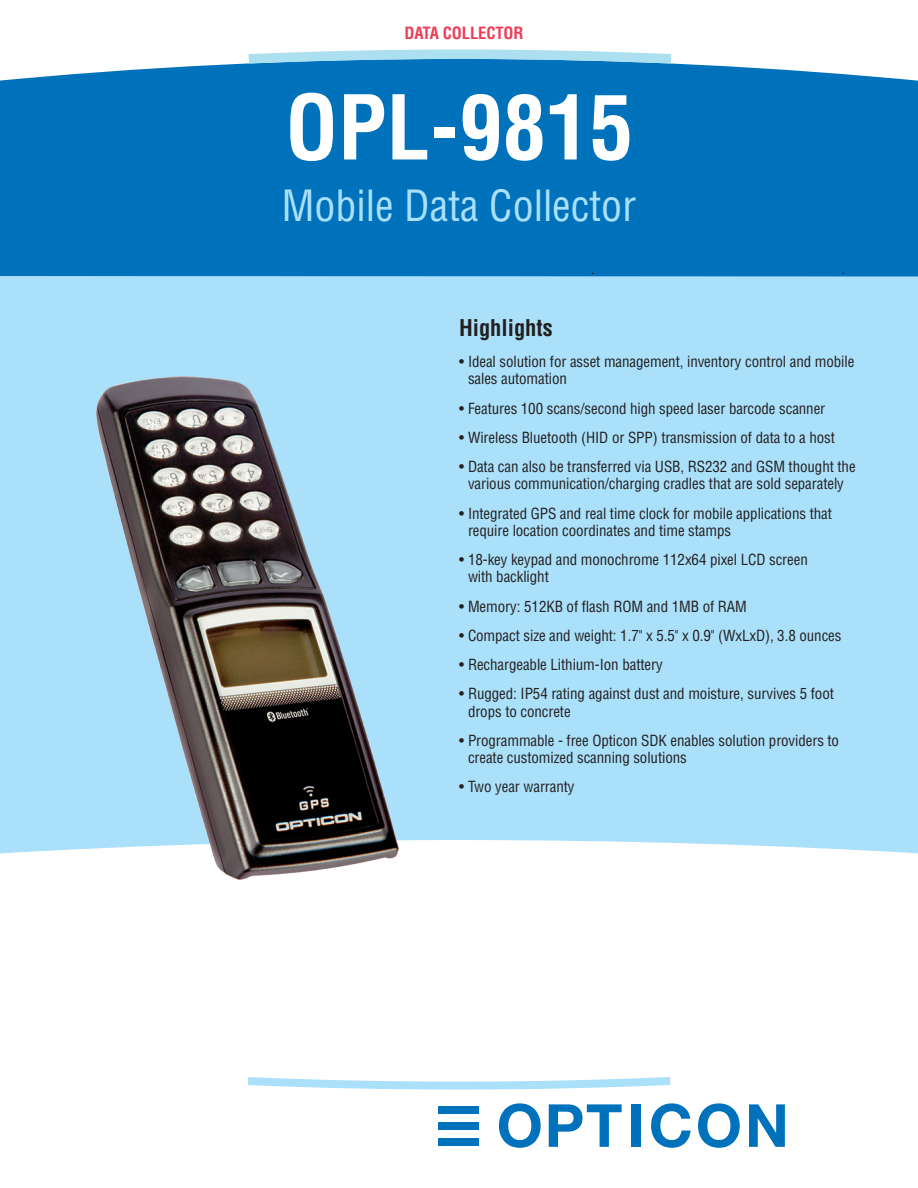
<style>
.page{position:relative;width:918px;height:1188px;background:#fff}
.page>*{position:absolute;margin:0;border:0;box-sizing:border-box;transform-origin:0 0}
.Product_number{font:700 condensed 87px "Helvetica";color:#fff}
.Product_name{font:condensed 42px "Helvetica";color:#aae0f9}
.Highlights_subhead{font:700 condensed 22.5px "Helvetica";color:#231f20}
.t1{font:700 condensed 16.5px "Helvetica";letter-spacing:-.005em;color:#ee3d56}
.t2{font:condensed 15px/17.2px "Helvetica";letter-spacing:-.005em;color:#231f20}
</style>
<div class="page">
<div style="left:0;top:276px;width:918px;height:578px;background:#aae0f9"></div>
<div style="left:438px;top:1106px;width:41px;height:8px;background:#0072bc"></div>
<div style="left:438px;top:1122px;width:41px;height:8px;background:#0072bc"></div>
<div style="left:438px;top:1138px;width:41px;height:8px;background:#0072bc"></div>
<svg style="left:499px;top:1103px;width:42px;height:45px"></svg>
<svg style="left:549px;top:1104px;width:73px;height:43px"></svg>
<div style="left:631px;top:1104px;width:10px;height:43px;background:#0072bc"></div>
<svg style="left:651px;top:1103px;width:40px;height:45px"></svg>
<svg style="left:698px;top:1103px;width:42px;height:45px"></svg>
<svg style="left:749px;top:1104px;width:36px;height:43px"></svg>
<svg style="left:248px;top:1077px;width:423px;height:13px"></svg>
<div style="left:0;top:63px;width:918px;height:213px;background:#0072bc"></div>
<svg style="left:239px;top:49px;width:442px;height:20px;background:#70b6dc"></svg>
<img style="left:77px;top:354px;width:334px;height:526px">
<p class="t1" style="left:404px;top:22px;width:121px">DATA COLLECTOR</p>
<p class="Product_number" style="left:285px;top:73px;width:349px">OPL-9815</p>
<p class="Product_name" style="left:282px;top:179px;width:356px">Mobile Data Collector</p>
<p class="Highlights_subhead" style="left:459px;top:314px;width:95px">Highlights</p>
<p class="t2" style="left:468px;top:353px;width:388px;text-indent:-9px">• Ideal solution for asset management, inventory control and mobile sales automation</p>
<p class="t2" style="left:459px;top:399px;width:368px">• Features 100 scans/second high speed laser barcode scanner</p>
<p class="t2" style="left:459px;top:429px;width:377px">• Wireless Bluetooth (HID or SPP) transmission of data to a host</p>
<p class="t2" style="left:459px;top:458px;width:398px;text-align:center">• Data can also be transferred via USB, RS232 and GSM thought the various communication/charging cradles that are sold separately</p>
<p class="t2" style="left:468px;top:504px;width:365px;text-indent:-9px">• Integrated GPS and real time clock for mobile applications that require location coordinates and time stamps</p>
<p class="t2" style="left:468px;top:551px;width:341px;text-indent:-9px">• 18-key keypad and monochrome 112x64 pixel LCD screen with backlight</p>
<p class="t2" style="left:459px;top:597px;width:289px">• Memory: 512KB of flash ROM and 1MB of RAM</p>
<p class="t2" style="left:459px;top:627px;width:384px">• Compact size and weight: 1.7" x 5.5" x 0.9" (WxLxD), 3.8 ounces</p>
<p class="t2" style="left:459px;top:656px;width:205px">• Rechargeable Lithium-Ion battery</p>
<p class="t2" style="left:468px;top:685px;width:367px;text-indent:-9px">• Rugged: IP54 rating against dust and moisture, survives 5 foot drops to concrete</p>
<p class="t2" style="left:468px;top:732px;width:373px;text-indent:-9px">• Programmable - free Opticon SDK enables solution providers to create customized scanning solutions</p>
<p class="t2" style="left:459px;top:778px;width:117px">• Two year warranty</p>
</div>
